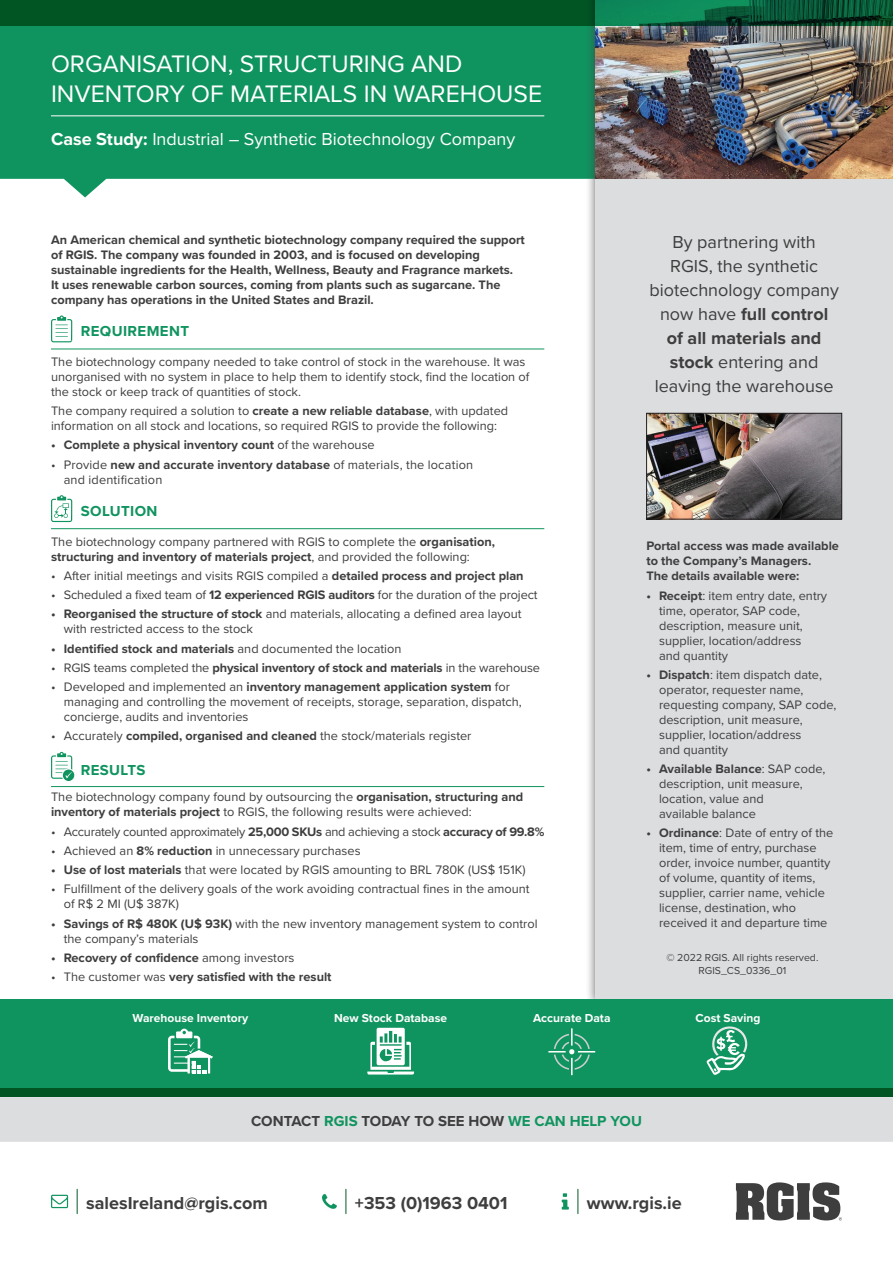
<style>
.page{position:relative;width:893px;height:1263px;background:#fff}
.page>*{position:absolute;margin:0;border:0;box-sizing:border-box;transform-origin:0 0}
.t1{font:24.75px/29.7px "Proxima Nova";color:#fff}
.t2{font:18px/24px "Proxima Nova";color:#3e3e3f;text-align:center}
.t3{font:18px "Proxima Nova";color:#fff}
.t4{font:700 18px "Proxima Nova";color:#3e3e3f}
.t5{font:700 15px "Proxima Nova";color:#3e3e3f}
.t6{font:700 15px "Proxima Nova";letter-spacing:.025em;color:#10945f}
.t7{font:12.75px/15px "Proxima Nova";color:#3e3e3f}
.t8{font:700 12.75px/15px "Proxima Nova";color:#3e3e3f}
.t9{font:12.75px "Proxima Nova";letter-spacing:-.02em;color:#3e3e3f}
.t10{font:700 12px "Proxima Nova";color:#fff}
.t11{font:10.5px/12.6px "Proxima Nova";color:#3e3e3f;text-align:center}
.s1{font-weight:700}
.s2{font-weight:400}
.s3{color:#10945f}
</style>
<div class="page">
<svg style="left:577px;top:1189px;width:1px;height:24px"></svg>
<svg style="left:562px;top:1193px;width:7px;height:16px"></svg>
<svg style="left:77px;top:1189px;width:1px;height:24px"></svg>
<svg style="left:51px;top:1195px;width:17px;height:13px"></svg>
<svg style="left:345px;top:1189px;width:1px;height:24px"></svg>
<svg style="left:322px;top:1194px;width:15px;height:15px"></svg>
<svg style="left:736px;top:1182px;width:106px;height:38px"></svg>
<div style="left:0;top:1097px;width:893px;height:45px;background:#dcdddf"></div>
<svg style="left:0;top:26px;width:585px;height:171px;background:#299f6f"></svg>
<hr style="left:51px;top:116px;width:493px;height:1px;background:#fff">
<div style="left:585px;top:0;width:308px;height:1010px;background:#3e3e3f;opacity:.75"></div>
<div style="left:595px;top:0;width:298px;height:1001px;background:#dcdddf"></div>
<img style="left:595px;top:26px;width:298px;height:153px">
<svg style="left:0;top:0;width:893px;height:26px;background:#03592c"></svg>
<div style="left:0;top:999px;width:893px;height:98px;background:#10945f"></div>
<div style="left:0;top:1089px;width:893px;height:8px;background:#015523"></div>
<img style="left:648px;top:415px;width:192px;height:102px">
<div style="left:646px;top:413px;width:196px;height:106px;border:1px solid #231f20"></div>
<hr style="left:51px;top:349px;width:493px;height:1px;background:#10945f">
<hr style="left:51px;top:528px;width:493px;height:1px;background:#10945f">
<hr style="left:51px;top:786px;width:493px;height:1px;background:#10945f">
<svg style="left:51px;top:315px;width:22px;height:27px"></svg>
<svg style="left:51px;top:495px;width:22px;height:27px"></svg>
<svg style="left:51px;top:752px;width:24px;height:30px"></svg>
<svg style="left:367px;top:1028px;width:47px;height:46px"></svg>
<svg style="left:168px;top:1029px;width:45px;height:44px"></svg>
<svg style="left:706px;top:1026px;width:42px;height:49px"></svg>
<svg style="left:548px;top:1028px;width:47px;height:47px"></svg>
<h1 class="t1" style="left:51px;top:48px;width:493px">ORGANISATION, STRUCTURING AND<br>INVENTORY OF MATERIALS IN WAREHOUSE</h1>
<h2 class="t3" style="left:51px;top:125px;width:466px"><span class="s1">Case Study:</span> Industrial – Synthetic Biotechnology Company</h2>
<p class="t8" style="left:51px;top:232px;width:475px">An American chemical and synthetic biotechnology company required the support of RGIS. The company was founded in 2003, and is focused on developing sustainable ingredients for the Health, Wellness, Beauty and Fragrance markets.<br>It uses renewable carbon sources, coming from plants such as sugarcane. The company has operations in the United States and Brazil.</p>
<p class="t6" style="left:81px;top:320px;width:110px">REQUIREMENT</p>
<p class="t7" style="left:51px;top:354px;width:480px">The biotechnology company needed to take control of stock in the warehouse. It was unorganised with no system in place to help them to identify stock, find the location of the stock or keep track of quantities of stock.</p>
<p class="t7" style="left:51px;top:403px;width:459px">The company required a solution to <span class="s1">create a new reliable database</span>, with updated information on all stock and locations, so required RGIS to provide the following:</p>
<p class="t8" style="left:51px;top:437px;width:325px">• Complete a physical inventory count <span class="s2">of the warehouse</span></p>
<p class="t7" style="left:64px;top:456px;width:411px;text-indent:-13px">• Provide <span class="s1">new and accurate inventory database</span> of materials, the location and identification</p>
<p class="t6" style="left:81px;top:500px;width:78px">SOLUTION</p>
<p class="t7" style="left:51px;top:533px;width:446px">The biotechnology company partnered with RGIS to complete the <span class="s1">organisation, structuring and inventory of materials project</span>, and provided the following:</p>
<p class="t7" style="left:51px;top:567px;width:474px">• After initial meetings and visits RGIS compiled a <span class="s1">detailed process and project plan</span></p>
<p class="t7" style="left:51px;top:587px;width:488px">• Scheduled a fixed team of <span class="s1">12 experienced RGIS auditors</span> for the duration of the project</p>
<p class="t7" style="left:64px;top:606px;width:459px;text-indent:-13px"><span class="s1">• Reorganised the structure of stock</span> and materials, allocating a defined area layout with restricted access to the stock</p>
<p class="t8" style="left:51px;top:640px;width:352px">• Identified stock and materials <span class="s2">and documented the location</span></p>
<p class="t7" style="left:51px;top:659px;width:491px">• RGIS teams completed the <span class="s1">physical inventory of stock and materials</span> in the warehouse</p>
<p class="t7" style="left:64px;top:679px;width:459px;text-indent:-13px">• Developed and implemented an <span class="s1">inventory management application system</span> for managing and controlling the movement of receipts, storage, separation, dispatch, concierge, audits and inventories</p>
<p class="t7" style="left:51px;top:728px;width:422px">• Accurately <span class="s1">compiled, organised and cleaned</span> the stock/materials register</p>
<p class="t6" style="left:81px;top:758px;width:66px">RESULTS</p>
<p class="t7" style="left:51px;top:789px;width:474px">The biotechnology company found by outsourcing the <span class="s1">organisation, structuring and inventory of materials project</span> to RGIS, the following results were achieved:</p>
<p class="t9" style="left:51px;top:822px;width:495px">• Accurately counted approximately <span class="s1">25,000 SKUs</span> and achieving a stock <span class="s1">accuracy of 99.8%</span></p>
<p class="t7" style="left:51px;top:842px;width:311px">• Achieved an <span class="s1">8% reduction</span> in unnecessary purchases</p>
<p class="t7" style="left:51px;top:862px;width:476px"><span class="s1">• Use of lost materials</span> that were located by RGIS amounting to BRL 780K (US$ 151K)</p>
<p class="t7" style="left:64px;top:881px;width:467px;text-indent:-13px">• Fulfillment of the delivery goals of the work avoiding contractual fines in the amount of R$ 2 MI (U$ 387K)</p>
<p class="t7" style="left:64px;top:915px;width:475px;text-indent:-13px"><span class="s1">• Savings of R$ 480K (U$ 93K)</span> with the new inventory management system to control the company’s materials</p>
<p class="t8" style="left:51px;top:950px;width:245px">• Recovery of confidence <span class="s2">among investors</span></p>
<p class="t8" style="left:51px;top:969px;width:282px"><span class="s2">• The customer was</span> very satisfied with the result</p>
<p class="t10" style="left:334px;top:1009px;width:114px">New Stock Database</p>
<h2 class="t2" style="left:649px;top:229px;width:191px">By partnering with<br>RGIS, the synthetic biotechnology company now have <span class="s1">full control<br>of all materials and stock</span> entering and leaving the warehouse</h2>
<p class="t8" style="left:646px;top:538px;width:194px">Portal access was made available to the Company’s Managers.<br>The details available were:</p>
<p class="t7" style="left:659px;top:587px;width:170px;text-indent:-13px"><span class="s1">• Receipt</span>: item entry date, entry time, operator, SAP code, description, measure unit, supplier, location/address<br>and quantity</p>
<p class="t7" style="left:659px;top:666px;width:179px;text-indent:-13px"><span class="s1">• Dispatch</span>: item dispatch date, operator, requester name, requesting company, SAP code, description, unit measure, supplier, location/address<br>and quantity</p>
<p class="t7" style="left:659px;top:761px;width:168px;text-indent:-13px"><span class="s1">• Available Balance</span>: SAP code, description, unit measure, location, value and<br>available balance</p>
<p class="t7" style="left:659px;top:825px;width:176px;text-indent:-13px"><span class="s1">• Ordinance</span>: Date of entry of the item, time of entry, purchase order, invoice number, quantity of volume, quantity of items, supplier, carrier name, vehicle license, destination, who received it and departure time</p>
<p class="t11" style="left:666px;top:951px;width:154px">© 2022 RGIS. All rights reserved.<br>RGIS_CS_0336_01</p>
<p class="t10" style="left:133px;top:1009px;width:117px">Warehouse Inventory</p>
<p class="t10" style="left:533px;top:1009px;width:79px">Accurate Data</p>
<p class="t10" style="left:696px;top:1009px;width:66px">Cost Saving</p>
<p class="t5" style="left:251px;top:1110px;width:392px">CONTACT <span class="s3">RGIS</span> TODAY TO SEE HOW <span class="s3">WE CAN HELP YOU</span></p>
<h2 class="t4" style="left:86px;top:1189px;width:183px">salesIreland@rgis.com</h2>
<h2 class="t4" style="left:355px;top:1189px;width:154px">+353 (0)1963 0401</h2>
<h2 class="t4" style="left:587px;top:1189px;width:96px">www.rgis.ie</h2>
</div>
